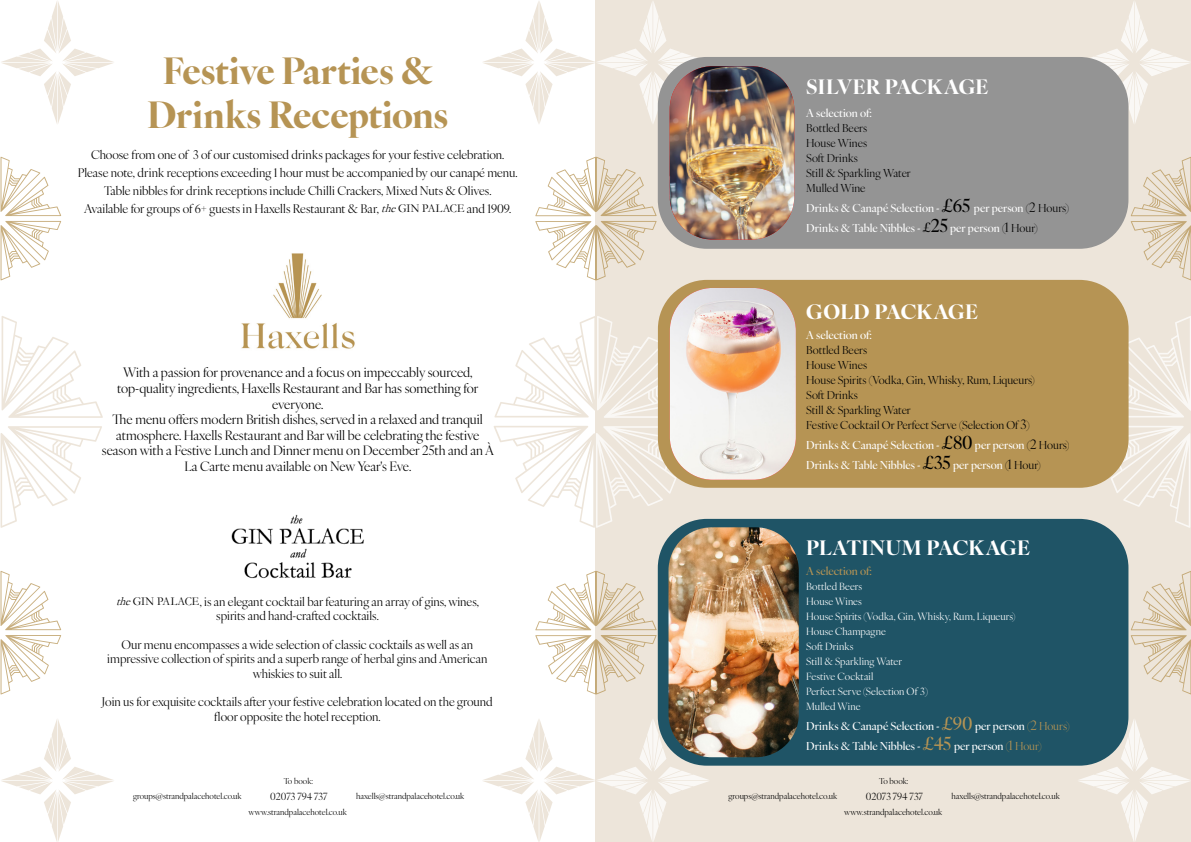
<style>
.page{position:relative;width:1191px;height:842px;background:#fff}
.page>*{position:absolute;margin:0;border:0;box-sizing:border-box;transform-origin:0 0}
.t1{font:700 36.4px/43.7px "Ivy Ora Display";letter-spacing:-.005em;color:#b69454;text-align:center}
.t2{font:700 20px "Ivy Ora Display";letter-spacing:.015em;color:#fff}
.t3{font:13px/15.6px "Ivy Ora Display";color:#000;text-align:center}
.t4{font:12px/18px "Ivy Ora Display";color:#000;text-align:center}
.t5{font:12px/14.4px "Ivy Ora Display";color:#000;text-align:center;scale:.94 1}
.t6{font:500 11px/20px "Ivy Ora Display";color:#fff}
.t7{font:11px/15px "Ivy Ora Display";letter-spacing:.005em;color:#000}
.t8{font:500 11px "Ivy Ora Display";letter-spacing:-.005em;color:#b69454}
.t9{font:10px/15px "Ivy Ora Display";letter-spacing:.005em;color:#fff}
.t10{font:9.9px "Ivy Ora Display";letter-spacing:-.005em;color:#000}
.t11{font:8.2px "Ivy Ora Display";color:#000}
.s1{font-family:"Garamond";font-style:italic}
.s2{font-family:"Garamond"}
.s3{font-size:18px;color:#000}
.s4{font-weight:400;color:#000}
.s5{font-weight:400;font-size:13px;color:#000}
.s6{font-size:13px;color:#000}
.s7{font-size:13px}
.s8{font-size:18px;color:#b69454}
.s9{font-weight:400;color:#b69454}
.s10{font-weight:400;font-size:13px;color:#b69454}
</style>
<div class="page">
<div style="left:595px;top:0;width:596px;height:842px;background:#ede5da"></div>
<svg style="left:1px;top:1px;width:113px;height:123px"></svg>
<svg style="left:1px;top:719px;width:113px;height:123px"></svg>
<svg style="left:1px;top:426px;width:101px;height:102px"></svg>
<svg style="left:2px;top:316px;width:101px;height:102px"></svg>
<svg style="left:1px;top:157px;width:60px;height:123px"></svg>
<svg style="left:1px;top:571px;width:60px;height:123px"></svg>
<svg style="left:1086px;top:2px;width:104px;height:123px"></svg>
<svg style="left:1079px;top:718px;width:111px;height:123px"></svg>
<svg style="left:483px;top:1px;width:217px;height:124px"></svg>
<svg style="left:483px;top:718px;width:225px;height:124px"></svg>
<svg style="left:494px;top:426px;width:201px;height:102px"></svg>
<svg style="left:494px;top:316px;width:166px;height:102px"></svg>
<svg style="left:1126px;top:316px;width:65px;height:101px"></svg>
<svg style="left:1091px;top:426px;width:99px;height:102px"></svg>
<svg style="left:535px;top:157px;width:121px;height:123px"></svg>
<svg style="left:535px;top:571px;width:121px;height:123px"></svg>
<svg style="left:1130px;top:157px;width:61px;height:123px"></svg>
<svg style="left:1130px;top:571px;width:61px;height:123px"></svg>
<div style="left:658px;top:57px;width:470px;height:192px;background:#949494;border-radius:49px"></div>
<img style="left:669px;top:66px;width:125px;height:174px">
<div style="left:658px;top:280px;width:470px;height:208px;background:#b69454;border-radius:49px"></div>
<img style="left:670px;top:288px;width:126px;height:192px">
<div style="left:658px;top:519px;width:470px;height:247px;background:#1f5466;border-radius:49px"></div>
<img style="left:668px;top:527px;width:130px;height:230px">
<img style="left:241px;top:253px;width:114px;height:96px">
<img style="left:231px;top:514px;width:133px;height:65px">
<h1 class="t1" style="left:147px;top:46px;width:303px">Festive Parties &amp;<br>Drinks Receptions</h1>
<p class="t4" style="left:78px;top:145px;width:441px">Choose from one of 3 of our customised drinks packages for your festive celebration.<br>Please note, drink receptions exceeding 1 hour must be accompanied by our canapé menu.<br>Table nibbles for drink receptions include Chilli Crackers, Mixed Nuts &amp; Olives.<br>Available for groups of 6+ guests in Haxells Restaurant &amp; Bar, <span class="s1">the</span><span class="s2">GIN PALACE</span> and 1909.</p>
<p class="t3" style="left:102px;top:364px;width:394px">With a passion for provenance and a focus on impeccably sourced, top-quality ingredients, Haxells Restaurant and Bar has something for everyone.<br>The menu offers modern British dishes, served in a relaxed and tranquil atmosphere. Haxells Restaurant and Bar will be celebrating the festive season with a Festive Lunch and Dinner menu on December 25th and an À La Carte menu available on New Year's Eve.</p>
<p class="t5" style="left:116px;top:593px;width:387px"><span class="s1">the</span><span class="s2">GIN PALACE</span>, is an elegant cocktail bar featuring an array of gins, wines, spirits and hand-crafted cocktails.</p>
<p class="t4" style="left:107px;top:636px;width:381px;line-height:14.4px">Our menu encompasses a wide selection of classic cocktails as well as an impressive collection of spirits and a superb range of herbal gins and American whiskies to suit all.</p>
<p class="t4" style="left:102px;top:694px;width:392px;line-height:14.4px">Join us for exquisite cocktails after your festive celebration located on the ground floor opposite the hotel reception.</p>
<h2 class="t2" style="left:806px;top:71px;width:184px">SILVER PACKAGE</h2>
<p class="t6" style="left:806px;top:102px;width:67px">A selection of:</p>
<p class="t7" style="left:806px;top:120px;width:106px">Bottled Beers<br>House Wines<br>Soft Drinks<br>Still &amp; Sparkling Water<br>Mulled Wine</p>
<p class="t6" style="left:806px;top:197px;width:264px">Drinks &amp; Canapé Selection - <span class="s3">£65</span> per person <span class="s4">(</span><span class="s5">2</span> <span class="s4">Hours)<br></span>Drinks &amp; Table Nibbles - <span class="s6">£</span><span class="s3">25</span> per person <span class="s4">(</span><span class="s5">1</span> <span class="s4">Hour)</span></p>
<h2 class="t2" style="left:806px;top:296px;width:173px">GOLD PACKAGE</h2>
<p class="t6" style="left:806px;top:324px;width:67px">A selection of:</p>
<p class="t7" style="left:806px;top:342px;width:230px">Bottled Beers<br>House Wines<br>House Spirits (Vodka, Gin, Whisky, Rum, Liqueurs)<br>Soft Drinks<br>Still &amp; Sparkling Water<br>Festive Cocktail Or Perfect Serve (Selection Of <span class="s7">3</span>)</p>
<p class="t6" style="left:806px;top:434px;width:265px">Drinks &amp; Canapé Selection - <span class="s3">£80</span> per person <span class="s4">(</span><span class="s5">2</span> <span class="s4">Hours)<br></span>Drinks &amp; Table Nibbles - <span class="s3">£35</span> per person <span class="s4">(</span><span class="s5">1</span> <span class="s4">Hour)</span></p>
<h2 class="t2" style="left:806px;top:532px;width:225px">PLATINUM PACKAGE</h2>
<p class="t8" style="left:806px;top:563px;width:67px">A selection of:</p>
<p class="t9" style="left:806px;top:578px;width:211px">Bottled Beers<br>House Wines<br>House Spirits (Vodka, Gin, Whisky, Rum, Liqueurs)<br>House Champagne<br>Soft Drinks<br>Still &amp; Sparkling Water<br>Festive Cocktail<br>Perfect Serve (Selection Of 3)<br>Mulled Wine</p>
<p class="t6" style="left:806px;top:715px;width:265px">Drinks &amp; Canapé Selection - <span class="s8">£90</span> per person <span class="s9">(</span><span class="s10">2</span> <span class="s9">Hours)<br></span>Drinks &amp; Table Nibbles - <span class="s8">£45</span> per person <span class="s9">(</span><span class="s10">1</span> <span class="s9">Hour)</span></p>
<p class="t11" style="left:284px;top:775px;width:31px">To book:</p>
<p class="t11" style="left:879px;top:775px;width:31px">To book:</p>
<p class="t11" style="left:133px;top:790px;width:110px">groups@strandpalacehotel.co.uk</p>
<p class="t10" style="left:270px;top:788px;width:59px">02073 794 737</p>
<p class="t11" style="left:356px;top:790px;width:110px">haxells@strandpalacehotel.co.uk</p>
<p class="t11" style="left:728px;top:789px;width:110px">groups@strandpalacehotel.co.uk</p>
<p class="t10" style="left:865px;top:788px;width:59px">02073 794 737</p>
<p class="t11" style="left:951px;top:789px;width:110px">haxells@strandpalacehotel.co.uk</p>
<p class="t11" style="left:249px;top:806px;width:100px">www.strandpalacehotel.co.uk</p>
<p class="t11" style="left:844px;top:806px;width:100px">www.strandpalacehotel.co.uk</p>
</div>
